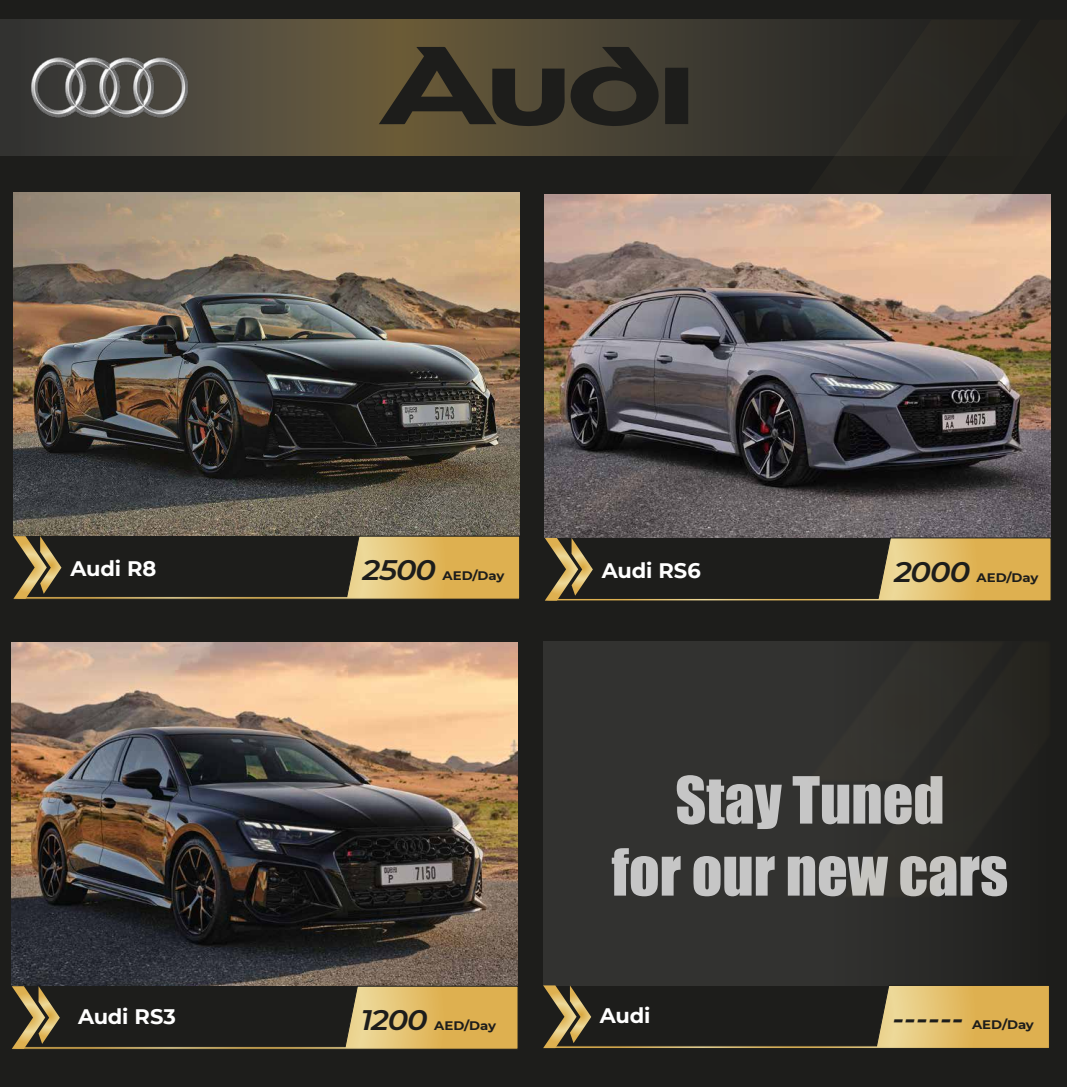
<style>
.page{position:relative;width:1067px;height:1087px;background:#1d1d1b}
.page>*{position:absolute;margin:0;border:0;box-sizing:border-box;transform-origin:0 0}
.t1{font:60px/72px "Impact";color:#c6c6c6;text-align:center}
.t2{font:italic 600 28.2px "Montserrat";letter-spacing:-.03em;color:#1d1d1b;scale:1.08 1}
.t3{font:700 21px "Montserrat";letter-spacing:-.005em;color:#fff}
.t4{font:700 12.4px "Montserrat";color:#1d1d1b;scale:1.08 1}
</style>
<div class="page">
<img style="left:0;top:155px;width:482px;height:380px">
<svg style="left:13px;top:535px;width:469px;height:8px"></svg>
<img style="left:482px;top:155px;width:569px;height:388px">
<svg style="left:544px;top:537px;width:507px;height:64px"></svg>
<img style="left:11px;top:543px;width:585px;height:442px">
<svg style="left:11px;top:985px;width:507px;height:64px"></svg>
<div style="left:543px;top:642px;width:506px;height:343px;background:#323230"></div>
<svg style="left:543px;top:984px;width:506px;height:64px"></svg>
<img style="left:807px;top:641px;width:242px;height:291px">
<svg style="left:0;top:20px;width:774px;height:135px;background:#4d4737"></svg>
<svg style="left:774px;top:20px;width:108px;height:232px"></svg>
<svg style="left:882px;top:20px;width:169px;height:232px"></svg>
<svg style="left:379px;top:47px;width:309px;height:80px"></svg>
<img style="left:19px;top:55px;width:181px;height:65px">
<h3 class="t3" style="left:71px;top:553px;width:87px">Audi R8</h3>
<h2 class="t2" style="left:363px;top:550px;width:70px">2500</h2>
<p class="t4" style="left:442px;top:566px;width:59px">AED/Day</p>
<h3 class="t3" style="left:602px;top:555px;width:100px">Audi RS6</h3>
<h2 class="t2" style="left:894px;top:552px;width:72px">2000</h2>
<p class="t4" style="left:976px;top:568px;width:59px">AED/Day</p>
<h3 class="t3" style="left:78px;top:1001px;width:99px">Audi RS3</h3>
<h2 class="t2" style="left:361px;top:1000px;width:63px">1200</h2>
<p class="t4" style="left:434px;top:1016px;width:59px">AED/Day</p>
<h1 class="t1" style="left:612px;top:762px;width:398px">Stay Tuned<br>for our new cars</h1>
<h3 class="t3" style="left:600px;top:1000px;width:52px">Audi</h3>
<h2 class="t2" style="left:892px;top:999px;width:67px">------</h2>
<p class="t4" style="left:972px;top:1016px;width:59px">AED/Day</p>
</div>
